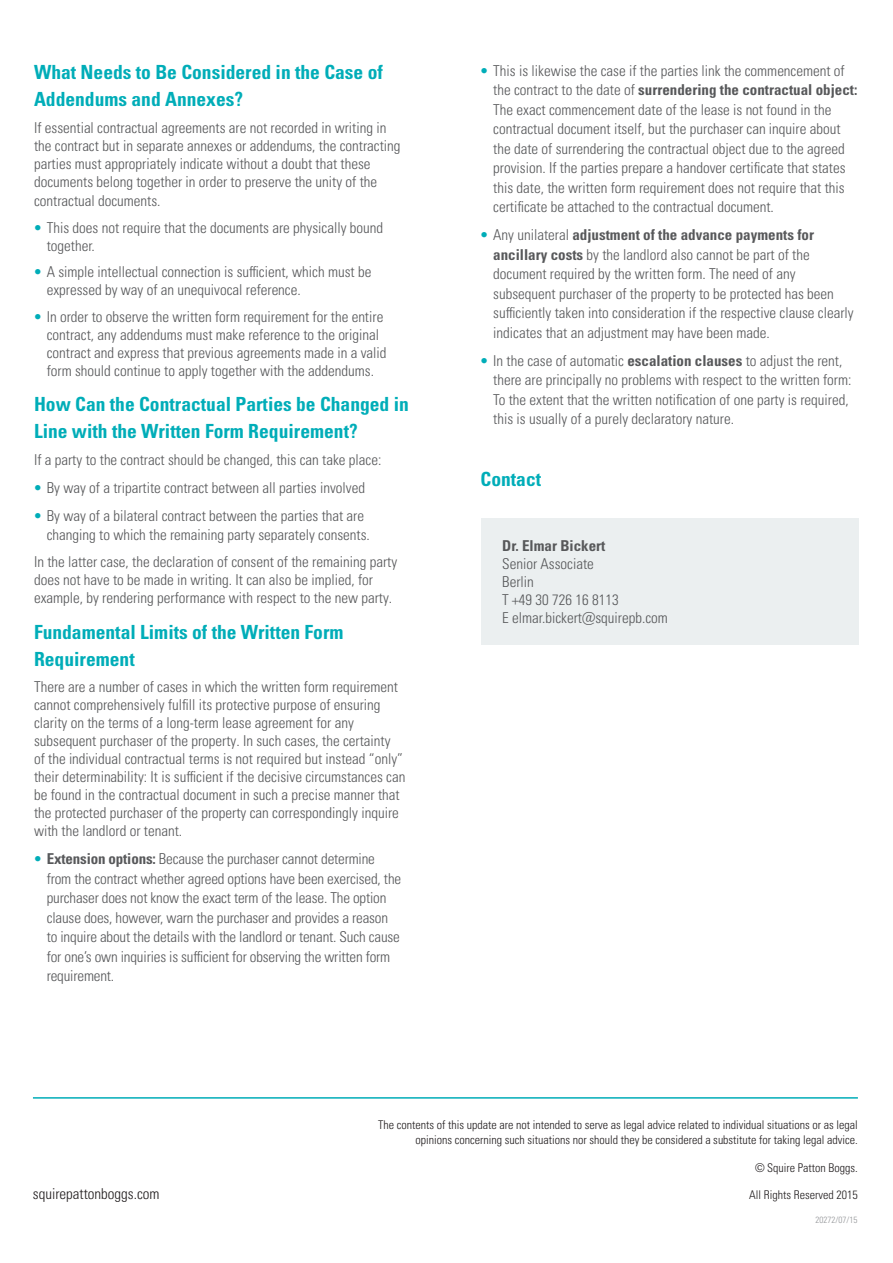
<style>
.page{position:relative;width:893px;height:1263px;background:#fff}
.page>*{position:absolute;margin:0;border:0;box-sizing:border-box;transform-origin:0 0}
.t1{font:19.5px/27px "Univers LTCYR 67 Bold Cond";color:#00adb8}
.t2{font:15px/18px "Univers LTCYR 47 Light Cond";color:#57585a}
.t3{font:15px "Univers LTCYR 67 Bold Cond";color:#57585a}
.t4{font:15px "Univers LTCYR 47 Light Cond";color:#231f20}
.t5{font:12px/15px "Univers LTCYR 47 Light Cond";color:#231f20;text-align:right}
.t6{font:9px "Univers LTCYR 47 Light Cond";color:#939598}
.s1{color:#00adb8}
.s2{font-family:"Univers LTCYR 67 Bold Cond"}
.s3{font-family:"Univers LTCYR 47 Light Cond"}
.s4{font-family:"Univers LTCYR 47 Light Cond";color:#00adb8}
</style>
<div class="page">
<div style="left:481px;top:518px;width:378px;height:126px;background:#ebeff0"></div>
<hr style="left:33px;top:1097px;width:825px;height:2px;background:#00adb8">
<h1 class="t1" style="left:34px;top:59px;width:350px">What Needs to Be Considered in the Case of<br>Addendums and Annexes?</h1>
<p class="t2" style="left:34px;top:118px;width:368px">If essential contractual agreements are not recorded in writing in the contract but in separate annexes or addendums, the contracting parties must appropriately indicate without a doubt that these documents belong together in order to preserve the unity of the</p>
<p class="t2" style="left:34px;top:191px;width:128px">contractual documents.</p>
<p class="t2" style="left:47px;top:218px;width:338px;text-indent:-13px"><span class="s1">•</span> This does not require that the documents are physically bound together.</p>
<p class="t2" style="left:47px;top:262px;width:326px;text-indent:-13px"><span class="s1">•</span> A simple intellectual connection is sufficient, which must be expressed by way of an unequivocal reference.</p>
<p class="t2" style="left:47px;top:307px;width:341px;text-indent:-13px"><span class="s1">•</span> In order to observe the written form requirement for the entire contract, any addendums must make reference to the original contract and express that previous agreements made in a valid form should continue to apply together with the addendums.</p>
<h1 class="t1" style="left:34px;top:391px;width:376px">How Can the Contractual Parties be Changed in<br>Line with the Written Form Requirement?</h1>
<p class="t2" style="left:34px;top:450px;width:349px">If a party to the contract should be changed, this can take place:</p>
<p class="t2" style="left:34px;top:478px;width:332px"><span class="s1">•</span> By way of a tripartite contract between all parties involved</p>
<p class="t2" style="left:47px;top:505px;width:325px;line-height:19.5px;text-indent:-13px"><span class="s1">•</span> By way of a bilateral contract between the parties that are changing to which the remaining party separately consents.</p>
<p class="t2" style="left:34px;top:552px;width:365px">In the latter case, the declaration of consent of the remaining party does not have to be made in writing. It can also be implied, for example, by rendering performance with respect to the new party.</p>
<h1 class="t1" style="left:34px;top:618px;width:311px">Fundamental Limits of the Written Form<br>Requirement</h1>
<p class="t2" style="left:34px;top:677px;width:373px">There are a number of cases in which the written form requirement cannot comprehensively fulfill its protective purpose of ensuring clarity on the terms of a long-term lease agreement for any subsequent purchaser of the property. In such cases, the certainty<br>of the individual contractual terms is not required but instead “only” their determinability: It is sufficient if the decisive circumstances can be found in the contractual document in such a precise manner that the protected purchaser of the property can correspondingly inquire with the landlord or tenant.</p>
<p class="t2" style="left:47px;top:848px;width:356px;line-height:19.5px;text-indent:-13px"><span class="s1">•</span> <span class="s2">Extension options:</span> Because the purchaser cannot determine from the contract whether agreed options have been exercised, the purchaser does not know the exact term of the lease. The option clause does, however, warn the purchaser and provides a reason to inquire about the details with the landlord or tenant. Such cause for one’s own inquiries is sufficient for observing the written form requirement.</p>
<p class="t2" style="left:480px;top:61px;width:366px"><span class="s1">•</span> This is likewise the case if the parties link the commencement of</p>
<p class="t3" style="left:493px;top:81px;width:366px"><span class="s3">the contract to the date of</span> surrendering the contractual object:</p>
<p class="t2" style="left:493px;top:99px;width:354px;line-height:19.5px">The exact commencement date of the lease is not found in the contractual document itself, but the purchaser can inquire about the date of surrendering the contractual object due to the agreed provision. If the parties prepare a handover certificate that states this date, the written form requirement does not require that this certificate be attached to the contractual document.</p>
<p class="t3" style="left:480px;top:226px;width:335px"><span class="s4">•</span> <span class="s3">Any unilateral</span> adjustment of the advance payments for</p>
<p class="t2" style="left:493px;top:244px;width:362px;line-height:19.5px"><span class="s2">ancillary costs</span> by the landlord also cannot be part of the document required by the written form. The need of any subsequent purchaser of the property to be protected has been sufficiently taken into consideration if the respective clause clearly indicates that an adjustment may have been made.</p>
<p class="t2" style="left:493px;top:350px;width:360px;line-height:19.5px;text-indent:-13px"><span class="s1">•</span> In the case of automatic <span class="s2">escalation clauses</span> to adjust the rent, there are principally no problems with respect to the written form:<br>To the extent that the written notification of one party is required, this is usually of a purely declaratory nature.</p>
<h1 class="t1" style="left:480px;top:466px;width:62px">Contact</h1>
<p class="t3" style="left:502px;top:536px;width:105px">Dr. Elmar Bickert</p>
<p class="t2" style="left:502px;top:554px;width:167px">Senior Associate<br>Berlin<br>T +49 30 726 16 8113<br>E elmar.bickert@squirepb.com</p>
<p class="t5" style="left:378px;top:1116px;width:481px">The contents of this update are not intended to serve as legal advice related to individual situations or as legal opinions concerning such situations nor should they be considered a substitute for taking legal advice.</p>
<p class="t5" style="left:755px;top:1159px;width:104px">© Squire Patton Boggs.</p>
<p class="t4" style="left:33px;top:1184px;width:128px">squirepattonboggs.com</p>
<p class="t5" style="left:749px;top:1187px;width:110px">All Rights Reserved 2015</p>
<p class="t6" style="left:815px;top:1213px;width:43px">20272/07/15</p>
</div>
